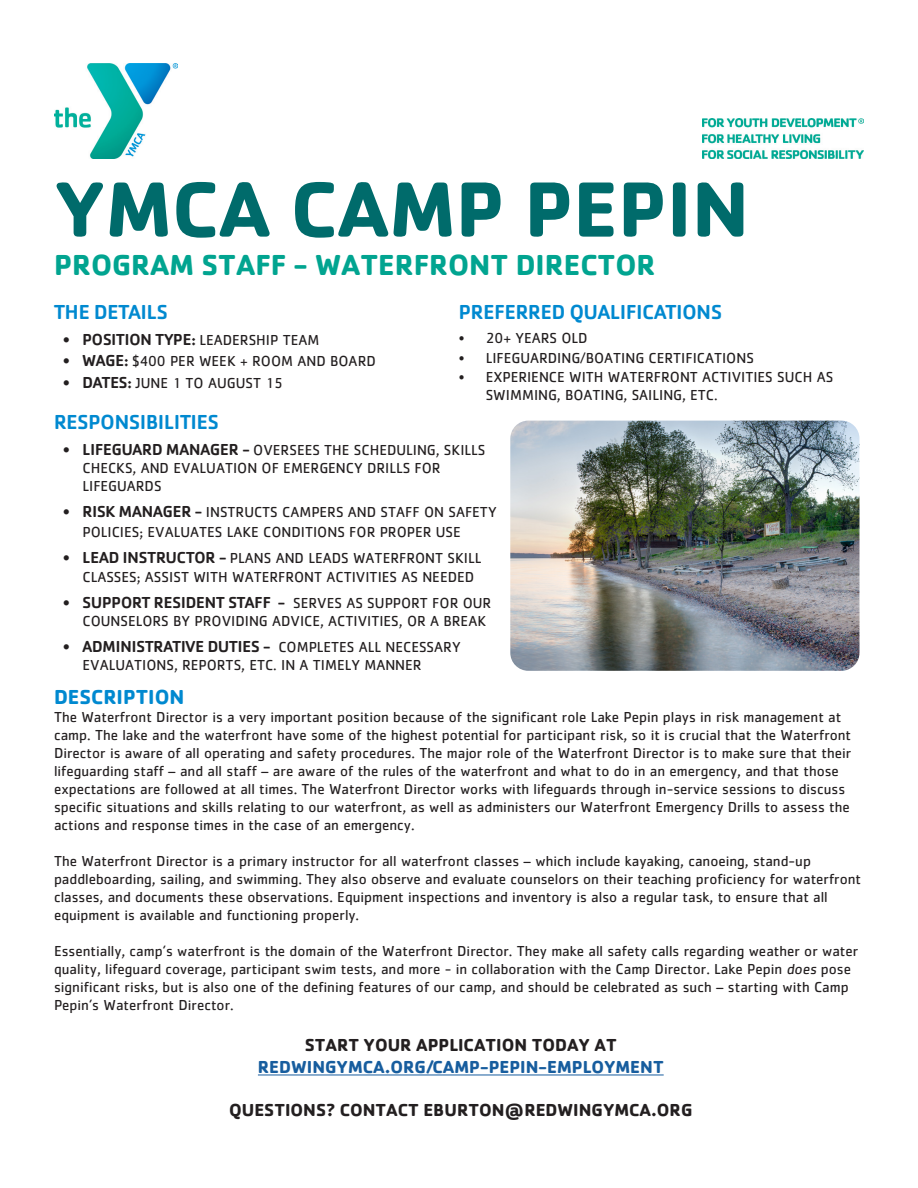
<style>
.page{position:relative;width:918px;height:1188px;background:#fff}
.page>*{position:absolute;margin:0;border:0;box-sizing:border-box;transform-origin:0 0}
.t1{font:700 81px "Cachet Std";color:#006b6b}
.t2{font:700 30px "Cachet Std";color:#01a490}
.t3{font:500 21px "Cachet Pro";color:#0089d0}
.t4{font:700 21px "Cachet Std";color:#0089d0}
.t5{font:700 18px "Cachet Std";color:#231f20}
.t6{font:700 18px "Cachet Std";color:#175d9e}
.t7{font:500 16.5px "Cachet Pro";color:#231f20}
.t8{font:15px/18px "Cachet Std";color:#231f20}
.s1{font-family:"Cachet Std";font-weight:400;font-size:15px}
.s2{font-family:"Cachet Pro";font-weight:500;font-size:16.5px}
</style>
<div class="page">
<img style="left:54px;top:63px;width:124px;height:95px">
<img style="left:702px;top:119px;width:162px;height:39px">
<img style="left:510px;top:421px;width:350px;height:250px">
<hr style="left:258px;top:1075px;width:406px;height:1px;background:#175d9e">
<p class="t1" style="left:54px;top:157px;width:697px">YMCA CAMP PEPIN</p>
<p class="t2" style="left:54px;top:245px;width:603px">PROGRAM STAFF - WATERFRONT DIRECTOR</p>
<p class="t3" style="left:54px;top:300px;width:115px">THE DETAILS</p>
<p class="t7" style="left:63px;top:330px;width:258px">• POSITION TYPE: <span class="s1">LEADERSHIP TEAM</span></p>
<p class="t8" style="left:63px;top:352px;width:314px"><span class="s2">• WAGE:</span> $400 PER WEEK + ROOM AND BOARD</p>
<p class="t8" style="left:63px;top:373px;width:222px"><span class="s2">• DATES:</span> JUNE 1 TO AUGUST 15</p>
<p class="t3" style="left:459px;top:300px;width:265px">PREFERRED QUALIFICATIONS</p>
<p class="t8" style="left:459px;top:329px;width:130px">• 20+ YEARS OLD</p>
<p class="t8" style="left:459px;top:349px;width:297px">• LIFEGUARDING/BOATING CERTIFICATIONS</p>
<p class="t8" style="left:486px;top:368px;width:349px;text-indent:-27px">• EXPERIENCE WITH WATERFRONT ACTIVITIES SUCH AS<br>SWIMMING, BOATING, SAILING, ETC.</p>
<p class="t3" style="left:54px;top:410px;width:166px">RESPONSIBILITIES</p>
<p class="t8" style="left:82px;top:441px;width:404px;text-indent:-20px"><span class="s2">• LIFEGUARD MANAGER -</span> OVERSEES THE SCHEDULING, SKILLS<br>CHECKS, AND EVALUATION OF EMERGENCY DRILLS FOR<br>LIFEGUARDS</p>
<p class="t8" style="left:82px;top:502px;width:416px;line-height:19.8px;text-indent:-20px"><span class="s2">• RISK MANAGER -</span> INSTRUCTS CAMPERS AND STAFF ON SAFETY<br>POLICIES; EVALUATES LAKE CONDITIONS FOR PROPER USE</p>
<p class="t8" style="left:82px;top:547px;width:400px;line-height:19.8px;text-indent:-20px"><span class="s2">• LEAD INSTRUCTOR -</span> PLANS AND LEADS WATERFRONT SKILL<br>CLASSES; ASSIST WITH WATERFRONT ACTIVITIES AS NEEDED</p>
<p class="t7" style="left:63px;top:593px;width:430px">• SUPPORT RESIDENT STAFF - <span class="s1">SERVES AS SUPPORT FOR OUR</span></p>
<p class="t8" style="left:82px;top:612px;width:405px">COUNSELORS BY PROVIDING ADVICE, ACTIVITIES, OR A BREAK</p>
<p class="t7" style="left:63px;top:637px;width:399px">• ADMINISTRATIVE DUTIES - <span class="s1">COMPLETES ALL NECESSARY</span></p>
<p class="t8" style="left:82px;top:656px;width:341px">EVALUATIONS, REPORTS, ETC. IN A TIMELY MANNER</p>
<p class="t4" style="left:54px;top:683px;width:132px">DESCRIPTION</p>
<p class="t8" style="left:54px;top:708px;width:799px">The Waterfront Director is a very important position because of the significant role Lake Pepin plays in risk management at camp. The lake and the waterfront have some of the highest potential for participant risk, so it is crucial that the Waterfront Director is aware of all operating and safety procedures. The major role of the Waterfront Director is to make sure that their lifeguarding staff – and all staff – are aware of the rules of the waterfront and what to do in an emergency, and that those expectations are followed at all times. The Waterfront Director works with lifeguards through in-service sessions to discuss specific situations and skills relating to our waterfront, as well as administers our Waterfront Emergency Drills to assess the actions and response times in the case of an emergency.</p>
<p class="t8" style="left:54px;top:852px;width:809px">The Waterfront Director is a primary instructor for all waterfront classes – which include kayaking, canoeing, stand-up paddleboarding, sailing, and swimming. They also observe and evaluate counselors on their teaching proficiency for waterfront classes, and documents these observations. Equipment inspections and inventory is also a regular task, to ensure that all equipment is available and functioning properly.</p>
<p class="t8" style="left:54px;top:942px;width:806px">Essentially, camp’s waterfront is the domain of the Waterfront Director. They make all safety calls regarding weather or water quality, lifeguard coverage, participant swim tests, and more - in collaboration with the Camp Director. Lake Pepin does pose significant risks, but is also one of the defining features of our camp, and should be celebrated as such – starting with Camp Pepin’s Waterfront Director.</p>
<p class="t5" style="left:305px;top:1033px;width:314px">START YOUR APPLICATION TODAY AT</p>
<p class="t6" style="left:258px;top:1055px;width:407px">REDWINGYMCA.ORG/CAMP-PEPIN-EMPLOYMENT</p>
<p class="t5" style="left:229px;top:1098px;width:465px">QUESTIONS? CONTACT EBURTON@REDWINGYMCA.ORG</p>
</div>
